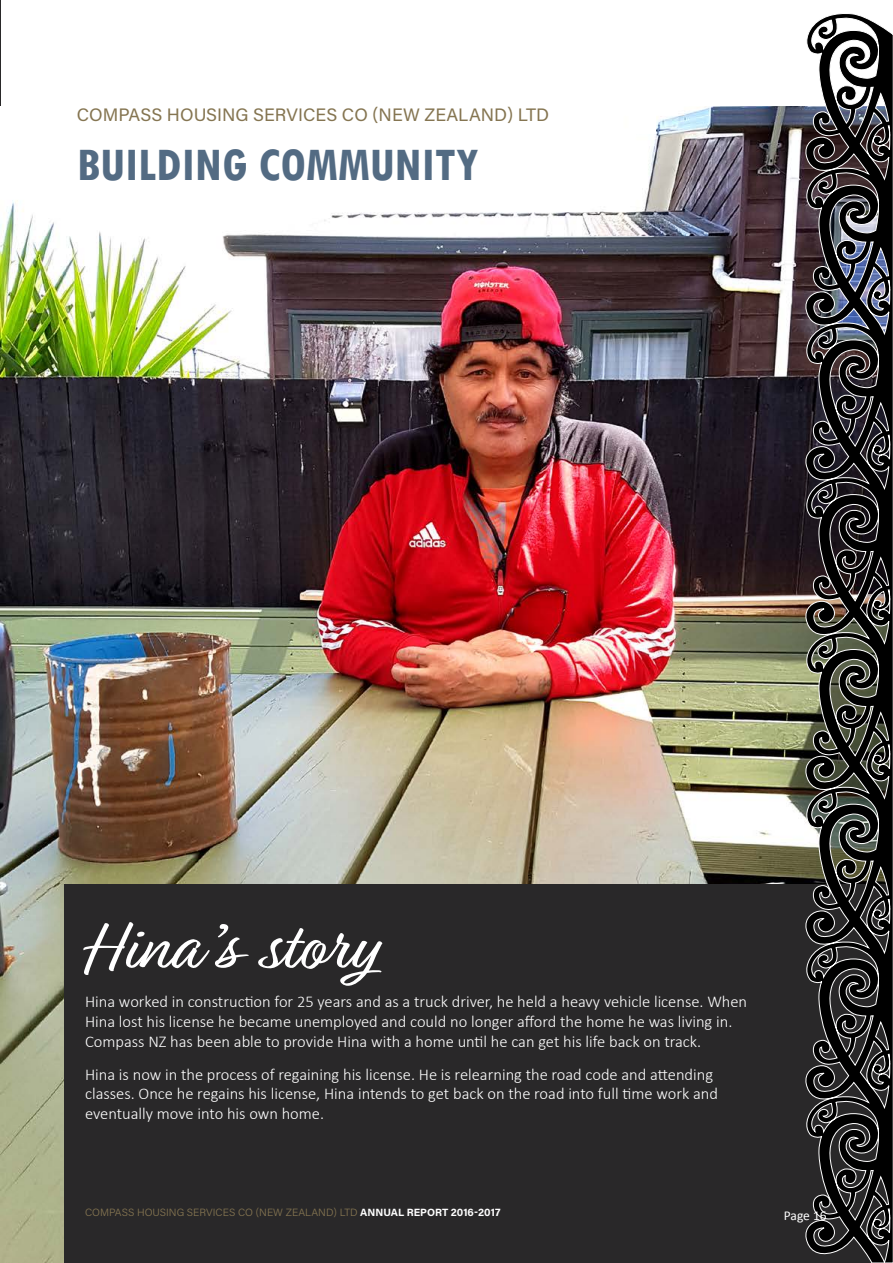
<style>
.page{position:relative;width:893px;height:1263px;background:#fff}
.page>*{position:absolute;margin:0;border:0;box-sizing:border-box;transform-origin:0 0}
.t1{font:72px "Relation";color:#fff}
.t2{font:700 condensed 49.5px "Tw Cen";color:#536b83}
.t3{font:18px "Acumin Pro";letter-spacing:.005em;color:#857551}
.t4{font:300 16.5px/19.8px "Calibri";color:#fff}
.t5{font:13.5px "Calibri";letter-spacing:-.005em;color:#fff}
.t6{font:300 10.5px "Acumin Pro";letter-spacing:.005em;color:#857551}
.s1{font-weight:700;color:#fff}
</style>
<div class="page">
<hr style="left:0;top:0;width:1px;height:1263px;background:#292829">
<img style="left:0;top:106px;width:803px;height:1157px">
<div style="left:64px;top:884px;width:829px;height:379px;background:#292829"></div>
<svg style="left:803px;top:13px;width:90px;height:1250px;background:#3a3939"></svg>
<div style="left:629px;top:100px;width:27px;height:33px;background:#fff"></div>
<p class="t3" style="left:77px;top:102px;width:474px">COMPASS HOUSING SERVICES CO (NEW ZEALAND) LTD</p>
<h2 class="t2" style="left:77px;top:135px;width:403px">BUILDING COMMUNITY</h2>
<h1 class="t1" style="left:85px;top:906px;width:292px">Hina’s story</h1>
<p class="t4" style="left:85px;top:992px;width:664px">Hina worked in construction for 25 years and as a truck driver, he held a heavy vehicle license. When<br>Hina lost his license he became unemployed and could no longer afford the home he was living in.<br>Compass NZ has been able to provide Hina with a home until he can get his life back on track.</p>
<p class="t4" style="left:85px;top:1064px;width:634px">Hina is now in the process of regaining his license. He is relearning the road code and attending classes. Once he regains his license, Hina intends to get back on the road into full time work and eventually move into his own home.</p>
<p class="t6" style="left:85px;top:1205px;width:417px">COMPASS HOUSING SERVICES CO (NEW ZEALAND) LTD <span class="s1">ANNUAL REPORT 2016-2017</span></p>
<p class="t5" style="left:784px;top:1206px;width:44px">Page 16</p>
</div>
